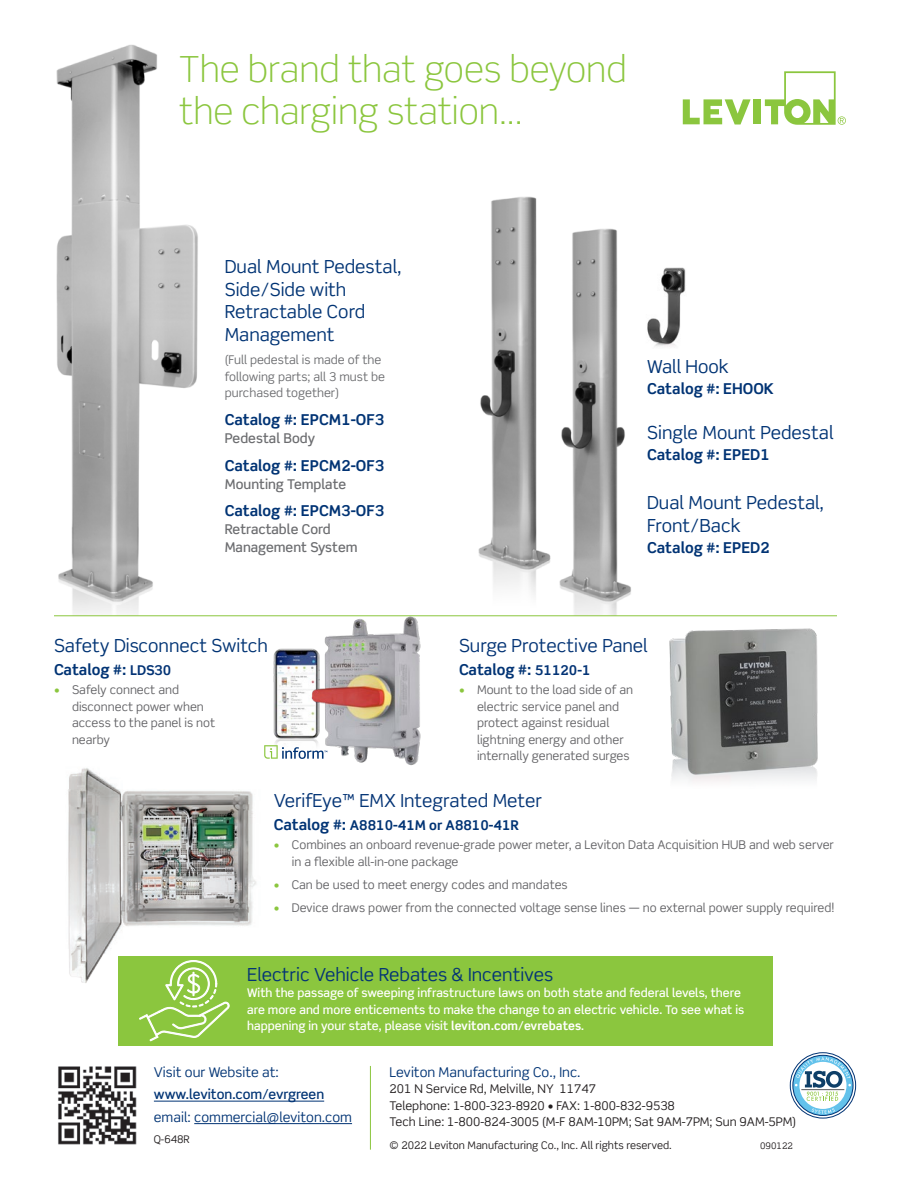
<style>
.page{position:relative;width:918px;height:1188px;background:#fff}
.page>*{position:absolute;margin:0;border:0;box-sizing:border-box;transform-origin:0 0}
.t1{font:300 36px/42px "Scene Std";color:#8bc63e}
.t2{font:18px/22.5px "Scene Std";color:#013374}
.t3{font:18px "Scene Std";color:#033375}
.t4{font:700 15px "Scene Std";color:#013374}
.t5{font:13.5px "Scene Std";color:#013374}
.t6{font:500 13.5px/18px "Scene Std";color:#6c6d70}
.t7{font:700 13.5px "Scene Std";color:#013374}
.t8{font:500 13.5px "Scene Std";color:#013374}
.t9{font:12px/16.5px "Scene Std";color:#636366}
.t10{font:500 12px/16.5px "Scene Std";color:#fff}
.t11{font:12px/16.5px "Scene Std";color:#231f20}
.t12{font:12px/16.5px "Scene Std";color:#6c6d70}
.t13{font:10.5px "Scene Std";color:#231f20}
.t14{font:9px "Scene Alt";color:#231f20}
.s1{font-size:13.5px;color:#033375}
.s2{color:#8bc63e}
.s3{font-size:15px}
.s4{font-weight:700}
</style>
<div class="page">
<div style="left:118px;top:956px;width:655px;height:89px;background:#8bc63e"></div>
<img style="left:54px;top:44px;width:159px;height:572px">
<img style="left:464px;top:196px;width:89px;height:420px">
<img style="left:555px;top:228px;width:90px;height:388px">
<img style="left:68px;top:768px;width:189px;height:215px">
<img style="left:669px;top:628px;width:149px;height:154px">
<hr style="left:154px;top:1101px;width:170px;height:1px;background:#013374">
<hr style="left:194px;top:1123px;width:158px;height:1px;background:#013374">
<hr style="left:370px;top:1066px;width:1px;height:84px;background:#8bc63e">
<img style="left:58px;top:1066px;width:79px;height:79px">
<div style="left:790px;top:1053px;width:66px;height:65px;border:1px solid #013374;border-radius:50%"></div>
<svg style="left:793px;top:1055px;width:60px;height:60px"></svg>
<img style="left:642px;top:262px;width:44px;height:89px">
<hr style="left:54px;top:616px;width:783px;height:1px;background:#8bc63e">
<img style="left:273px;top:649px;width:24px;height:96px">
<img style="left:297px;top:615px;width:150px;height:151px">
<svg style="left:264px;top:745px;width:63px;height:14px"></svg>
<svg style="left:683px;top:99px;width:68px;height:26px"></svg>
<div style="left:753px;top:99px;width:8px;height:25px;background:#8bc63e"></div>
<svg style="left:765px;top:71px;width:81px;height:54px"></svg>
<svg style="left:138px;top:960px;width:93px;height:82px"></svg>
<p class="t1" style="left:179px;top:48px;width:449px">The brand that goes beyond the charging station...</p>
<p class="t2" style="left:225px;top:255px;width:178px">Dual Mount Pedestal,<br>Side/Side with<br>Retractable Cord<br>Management</p>
<p class="t12" style="left:225px;top:351px;width:162px">(Full pedestal is made of the following parts; all 3 must be purchased together)</p>
<p class="t4" style="left:225px;top:410px;width:161px">Catalog #: EPCM1-OF3</p>
<p class="t6" style="left:225px;top:429px;width:92px">Pedestal Body</p>
<p class="t4" style="left:225px;top:456px;width:161px">Catalog #: EPCM2-OF3</p>
<p class="t6" style="left:225px;top:475px;width:123px">Mounting Template</p>
<p class="t4" style="left:225px;top:502px;width:161px">Catalog #: EPCM3-OF3</p>
<p class="t6" style="left:225px;top:520px;width:134px">Retractable Cord<br>Management System</p>
<p class="t2" style="left:647px;top:355px;width:83px">Wall Hook</p>
<p class="t4" style="left:647px;top:379px;width:128px">Catalog #: EHOOK</p>
<p class="t2" style="left:647px;top:421px;width:188px">Single Mount Pedestal</p>
<p class="t4" style="left:647px;top:445px;width:124px">Catalog #: EPED1</p>
<p class="t2" style="left:647px;top:491px;width:178px">Dual Mount Pedestal,<br>Front/Back</p>
<p class="t4" style="left:647px;top:538px;width:124px">Catalog #: EPED2</p>
<p class="t2" style="left:54px;top:634px;width:215px">Safety Disconnect Switch</p>
<p class="t4" style="left:54px;top:661px;width:119px">Catalog #: <span class="s1">LDS30</span></p>
<p class="t9" style="left:72px;top:682px;width:145px;text-indent:-18px"><span class="s2">•</span> Safely connect and disconnect power when access to the panel is not nearby</p>
<p class="t3" style="left:459px;top:634px;width:190px">Surge Protective Panel</p>
<p class="t4" style="left:459px;top:661px;width:133px">Catalog #: <span class="s1">51120-1</span></p>
<p class="t9" style="left:477px;top:682px;width:158px;text-indent:-18px"><span class="s2">•</span> Mount to the load side of an electric service panel and protect against residual lightning energy and other internally generated surges</p>
<p class="t3" style="left:274px;top:789px;width:270px">VerifEye™ EMX Integrated Meter</p>
<p class="t7" style="left:274px;top:817px;width:247px"><span class="s3">Catalog #:</span> A8810-41M or A8810-41R</p>
<p class="t9" style="left:292px;top:836px;width:544px;text-indent:-18px"><span class="s2">•</span> Combines an onboard revenue-grade power meter, a Leviton Data Acquisition HUB and web server in a flexible all-in-one package</p>
<p class="t9" style="left:274px;top:876px;width:296px"><span class="s2">•</span> Can be used to meet energy codes and mandates</p>
<p class="t9" style="left:274px;top:899px;width:562px"><span class="s2">•</span> Device draws power from the connected voltage sense lines — no external power supply required!</p>
<p class="t3" style="left:247px;top:963px;width:308px">Electric Vehicle Rebates &amp; Incentives</p>
<p class="t10" style="left:247px;top:984px;width:499px">With the passage of sweeping infrastructure laws on both state and federal levels, there are more and more enticements to make the change to an electric vehicle. To see what is happening in your state, please visit <span class="s4">leviton.com/evrebates</span>.</p>
<p class="t5" style="left:154px;top:1064px;width:127px">Visit our Website at:</p>
<p class="t8" style="left:154px;top:1086px;width:172px">www.leviton.com/evrgreen</p>
<p class="t5" style="left:154px;top:1109px;width:200px">email: commercial@leviton.com</p>
<p class="t13" style="left:154px;top:1132px;width:38px">Q-648R</p>
<p class="t5" style="left:390px;top:1064px;width:193px">Leviton Manufacturing Co., Inc.</p>
<p class="t11" style="left:390px;top:1081px;width:208px">201 N Service Rd, Melville, NY 11747</p>
<p class="t11" style="left:390px;top:1097px;width:408px">Telephone: 1-800-323-8920 • FAX: 1-800-832-9538<br>Tech Line: 1-800-824-3005 (M-F 8AM-10PM; Sat 9AM-7PM; Sun 9AM-5PM)</p>
<p class="t13" style="left:390px;top:1138px;width:284px">© 2022 Leviton Manufacturing Co., Inc. All rights reserved.</p>
<p class="t14" style="left:760px;top:1140px;width:34px">090122</p>
</div>
